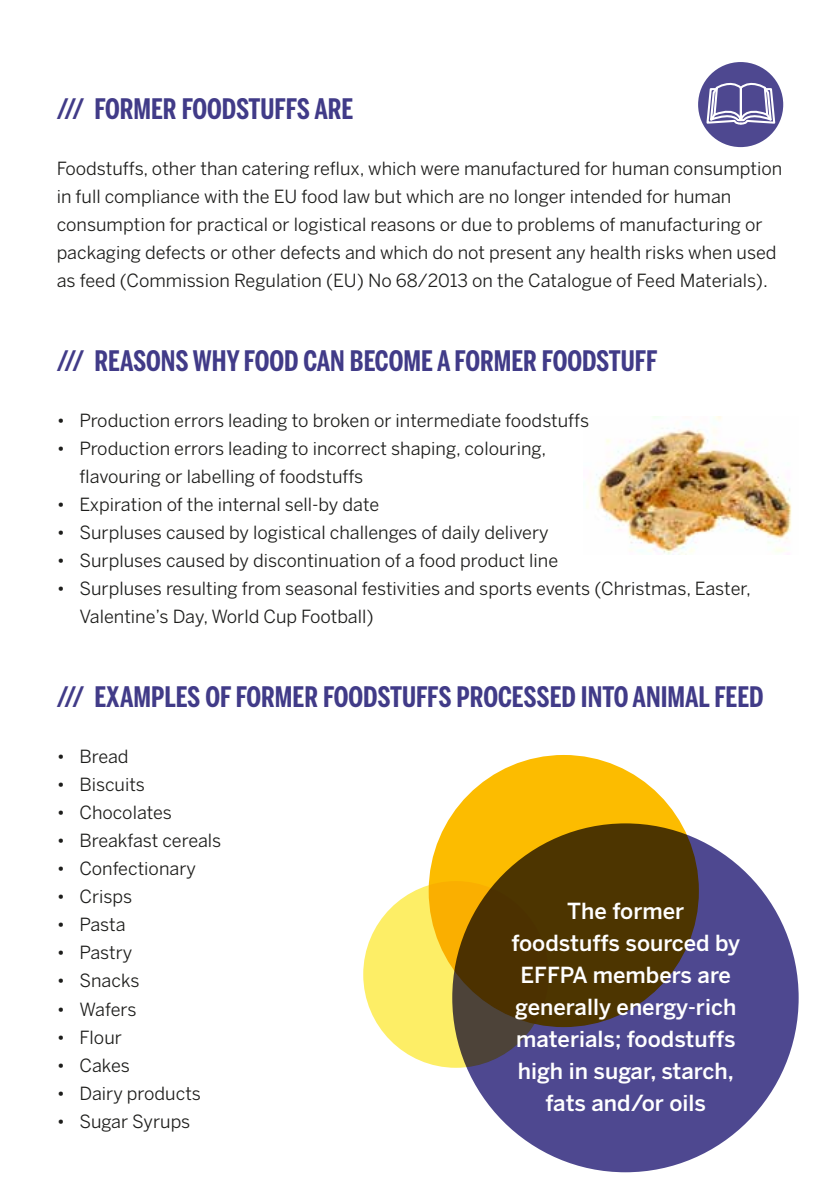
<style>
.page{position:relative;width:840px;height:1191px;background:#fff}
.page>*{position:absolute;margin:0;border:0;box-sizing:border-box;transform-origin:0 0}
.t1{font:700 28px "Benton Sans Comp";color:#413b88}
.t2{font:500 22px/32px "Benton Sans";color:#fff;text-align:center}
.t3{font:18px/28px "Benton Sans";color:#1d1d1b}
.s1{font-weight:500}
</style>
<div class="page">
<img style="left:586px;top:417px;width:206px;height:138px">
<div style="left:452px;top:823px;width:346px;height:349px;background:#4e4890;border-radius:50%"></div>
<svg style="left:428px;top:755px;width:270px;height:272px;background:#8f6800"></svg>
<svg style="left:363px;top:881px;width:185px;height:186px;background:#ac9335"></svg>
<div style="left:697px;top:62px;width:85px;height:85px;background:#4e4890;border-radius:50%"></div>
<svg style="left:704px;top:79px;width:72px;height:46px"></svg>
<h1 class="t1" style="left:57px;top:93px;width:298px"><span class="s1">///</span> FORMER FOODSTUFFS ARE</h1>
<p class="t3" style="left:57px;top:154px;width:726px">Foodstuffs, other than catering reflux, which were manufactured for human consumption in full compliance with the EU food law but which are no longer intended for human consumption for practical or logistical reasons or due to problems of manufacturing or packaging defects or other defects and which do not present any health risks when used as feed (Commission Regulation (EU) No 68/2013 on the Catalogue of Feed Materials).</p>
<h1 class="t1" style="left:57px;top:345px;width:602px"><span class="s1">///</span> REASONSWHY FOOD CAN BECOME A FORMER FOODSTUFF</h1>
<p class="t3" style="left:57px;top:406px;width:533px">• Production errors leading to broken or intermediate foodstuffs</p>
<p class="t3" style="left:79px;top:434px;width:468px;text-indent:-23px">• Production errors leading to incorrect shaping, colouring, flavouring or labelling of foodstuffs</p>
<p class="t3" style="left:57px;top:490px;width:324px">• Expiration of the internal sell-by date</p>
<p class="t3" style="left:57px;top:518px;width:493px">• Surpluses caused by logistical challenges of daily delivery</p>
<p class="t3" style="left:57px;top:546px;width:502px">• Surpluses caused by discontinuation of a food product line</p>
<p class="t3" style="left:79px;top:574px;width:672px;text-indent:-23px">• Surpluses resulting from seasonal festivities and sports events (Christmas, Easter,<br>Valentine’s Day, World Cup Football)</p>
<h1 class="t1" style="left:57px;top:681px;width:707px"><span class="s1">///</span> EXAMPLES OF FORMER FOODSTUFFS PROCESSED INTO ANIMAL FEED</h1>
<p class="t3" style="left:57px;top:742px;width:73px">• Bread</p>
<p class="t3" style="left:57px;top:770px;width:90px">• Biscuits</p>
<p class="t3" style="left:57px;top:798px;width:117px">• Chocolates</p>
<p class="t3" style="left:57px;top:826px;width:166px">• Breakfast cereals</p>
<p class="t3" style="left:57px;top:854px;width:141px">• Confectionary</p>
<p class="t3" style="left:57px;top:882px;width:77px">• Crisps</p>
<p class="t3" style="left:57px;top:910px;width:70px">• Pasta</p>
<p class="t3" style="left:57px;top:938px;width:77px">• Pastry</p>
<p class="t3" style="left:57px;top:966px;width:84px">• Snacks</p>
<p class="t3" style="left:57px;top:994px;width:81px">• Wafers</p>
<p class="t3" style="left:57px;top:1022px;width:67px">• Flour</p>
<p class="t3" style="left:57px;top:1050px;width:75px">• Cakes</p>
<p class="t3" style="left:57px;top:1078px;width:145px">• Dairy products</p>
<p class="t3" style="left:57px;top:1106px;width:135px">• Sugar Syrups</p>
<p class="t2" style="left:511px;top:894px;width:230px">The former foodstuffs sourced by<br>EFFPA members are generally energy-rich materials; foodstuffs high in sugar, starch, fats and/or oils</p>
</div>
